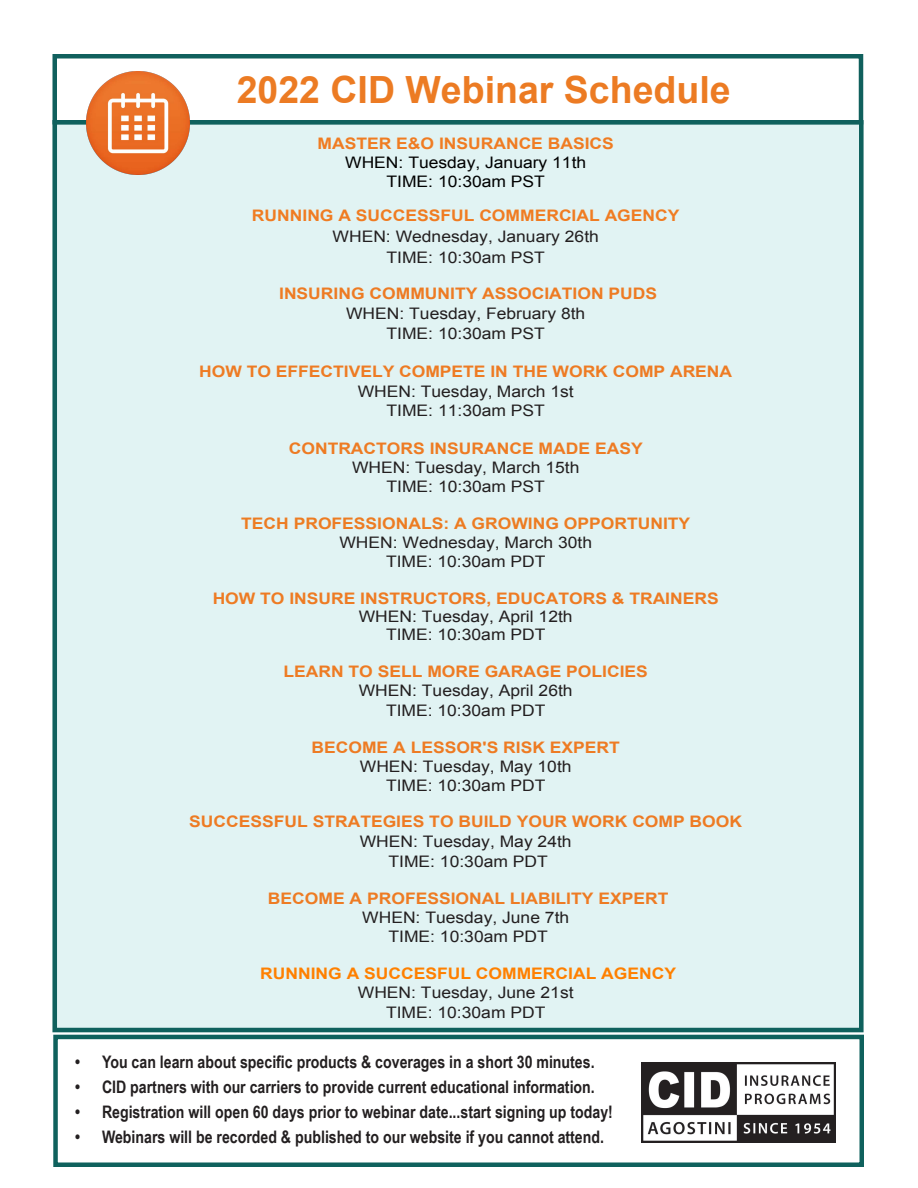
<style>
.page{position:relative;width:918px;height:1188px;background:#fff}
.page>*{position:absolute;margin:0;border:0;box-sizing:border-box;transform-origin:0 0}
.t1{font:700 37.5px "Arial";color:#ec7b23}
.t2{font:700 17.25px "Arial Narrow";color:#231f20}
.t3{font:15.9px/19px "Arial";color:#231f20;text-align:center;scale:1.1 1}
.t4{font:700 15.9px/19.8px "Arial";color:#ee7b23;text-align:center;scale:1.1 1}
.t5{font:15.9px/19px "Arial";color:#000;text-align:center;scale:1.1 1}
.s1{font-style:inherit}
.s2{font-weight:700;color:#f07c22}
.s3{font-weight:700;color:#ee7b23}
.s4{font-weight:400;color:#231f20}
.s5{font-weight:700;color:#ed7c22}
.s6{font-weight:700;color:#ff8000}
</style>
<div class="page">
<div style="left:52px;top:54px;width:811px;height:70px;border:4px solid #10605d"></div>
<div style="left:56px;top:122px;width:806px;height:907px;background:#e1f3f3"></div>
<div style="left:52px;top:120px;width:812px;height:912px;border:5px solid #0f615d"></div>
<img style="left:86px;top:72px;width:103px;height:103px">
<img style="left:642px;top:1063px;width:194px;height:80px">
<div style="left:53px;top:1035px;width:811px;height:132px;border:5px solid #0f615d"></div>
<p class="t1" style="left:237px;top:65px;width:495px">20<span class="s1">2</span>2 CID Webinar Schedule</p>
<p class="t5" style="left:318px;top:134px;width:271px"><span class="s2">MASTER E&amp;O INSURANCE BASICS<br></span>WHEN: Tuesday, January 11th<br>TIME: 10:30am PST</p>
<p class="t3" style="left:252px;top:206px;width:390px;line-height:20.5px"><span class="s2">RUNNING A SUCCESSFUL COMMERCIAL AGENCY<br></span>WHEN: Wednesday, January 26th<br>TIME: 10:30am PST</p>
<p class="t3" style="left:279px;top:284px;width:345px;line-height:19.8px"><span class="s3">INSURING COMMUNITY ASSOCIATION PUDS<br></span>WHEN: Tuesday, February 8th<br>TIME: 10:30am PST</p>
<p class="t4" style="left:199px;top:362px;width:486px">HOW TO EFFECTIVELY COMPETE IN THE WORK COMP ARENA<br><span class="s4">WHEN: Tuesday, March 1st<br>TIME: 1</span><span class="s4">1</span><span class="s4">:30am PST</span></p>
<p class="t3" style="left:289px;top:439px;width:323px"><span class="s3">CONTRACTORS INSURANCE MADE EASY<br></span>WHEN: Tuesday, March 15th<br>TIME: 10:30am PST</p>
<p class="t3" style="left:241px;top:514px;width:410px"><span class="s5">TECH PROFESSIONALS: A GROWING OPPORTUNITY<br></span>WHEN: Wednesday, March 30th<br>TIME: 10:30am PDT</p>
<p class="t4" style="left:213px;top:590px;width:462px;line-height:18.1px">HOW TO INSURE INSTRUCTORS, EDUCATORS &amp; TRAINERS<br><span class="s4">WHEN: Tuesday, April 12th<br>TIME: 10:30am PDT</span></p>
<p class="t3" style="left:284px;top:661px;width:333px;line-height:19.5px"><span class="s3">LEARN TO SELL MORE GARAGE POLICIES<br></span>WHEN: Tuesday, April 26th<br>TIME: 10:30am PDT</p>
<p class="t3" style="left:312px;top:738px;width:282px"><span class="s3">BECOME A LESSOR'S RISK EXPERT<br></span>WHEN: Tuesday, May 10th<br>TIME: 10:30am PDT</p>
<p class="t4" style="left:189px;top:812px;width:504px">SUCCESSFUL STRATEGIES TO BUILD YOUR WORK COMP BOOK<br><span class="s4">WHEN: Tuesday, May 24th<br>TIME: 10:30am PDT</span></p>
<p class="t3" style="left:268px;top:889px;width:365px"><span class="s3">BECOME A PROFESSIONAL LIABILITY EXPERT<br></span>WHEN: Tuesday, June 7th<br>TIME: 10:30am PDT</p>
<p class="t3" style="left:260px;top:964px;width:380px"><span class="s6">RUNNING A SUCCESFUL COMMERCIAL AGENCY<br></span>WHEN: Tuesday, June 21st<br>TIME: 10:30am PDT</p>
<p class="t2" style="left:75px;top:1049px;width:521px">• You can learn about specific products &amp; coverages in a short 30 minutes.</p>
<p class="t2" style="left:75px;top:1074px;width:521px">• CID partners with our carriers to provide current educational information.</p>
<p class="t2" style="left:75px;top:1099px;width:539px">• Registration will open 60 days prior to webinar date...start signing up today!</p>
<p class="t2" style="left:75px;top:1124px;width:531px">• Webinars will be recorded &amp; published to our website if you cannot attend.</p>
</div>
